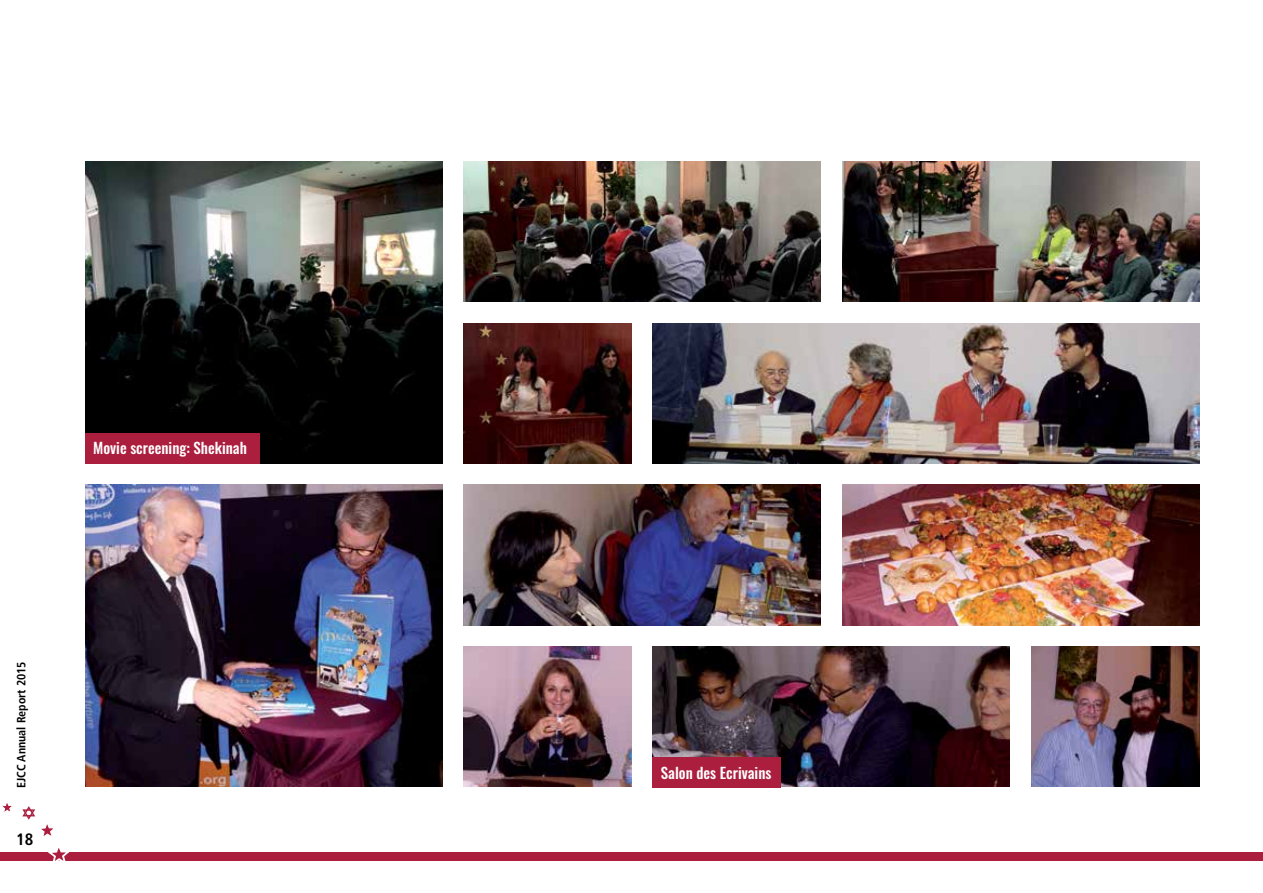
<style>
.page{position:relative;width:1263px;height:893px;background:#fff}
.page>*{position:absolute;margin:0;border:0;box-sizing:border-box;transform-origin:0 0}
.t1{font:700 condensed 16.5px "Frutiger LT Std";color:#000}
.t2{font:500 15px "Oswald";color:#fff}
.t3{font:700 condensed 12px "Frutiger LT Std";color:#000}
</style>
<div class="page">
<div style="left:0;top:853px;width:1263px;height:8px;background:#ab1e3e"></div>
<svg style="left:22px;top:806px;width:51px;height:55px"></svg>
<svg style="left:2px;top:803px;width:10px;height:9px"></svg>
<img style="left:85px;top:162px;width:357px;height:301px">
<img style="left:653px;top:323px;width:546px;height:140px">
<img style="left:463px;top:646px;width:168px;height:141px">
<img style="left:463px;top:323px;width:168px;height:140px">
<img style="left:463px;top:485px;width:358px;height:140px">
<img style="left:1031px;top:646px;width:168px;height:141px">
<img style="left:463px;top:162px;width:358px;height:140px">
<img style="left:842px;top:485px;width:357px;height:140px">
<img style="left:85px;top:485px;width:357px;height:302px">
<img style="left:842px;top:162px;width:357px;height:140px">
<img style="left:653px;top:646px;width:357px;height:141px">
<div style="left:85px;top:433px;width:174px;height:30px;background:#ab1e3e"></div>
<div style="left:653px;top:757px;width:128px;height:31px;background:#ab1e3e"></div>
<p class="t2" style="left:93px;top:438px;width:155px">Movie screening: Shekinah</p>
<p class="t3" style="left:14px;top:788px;width:128px;rotate:-90deg">EJCC Annual Report 2015</p>
<p class="t1" style="left:16px;top:829px;width:19px">18</p>
<p class="t2" style="left:661px;top:762px;width:112px">Salon des Ecrivains</p>
</div>
